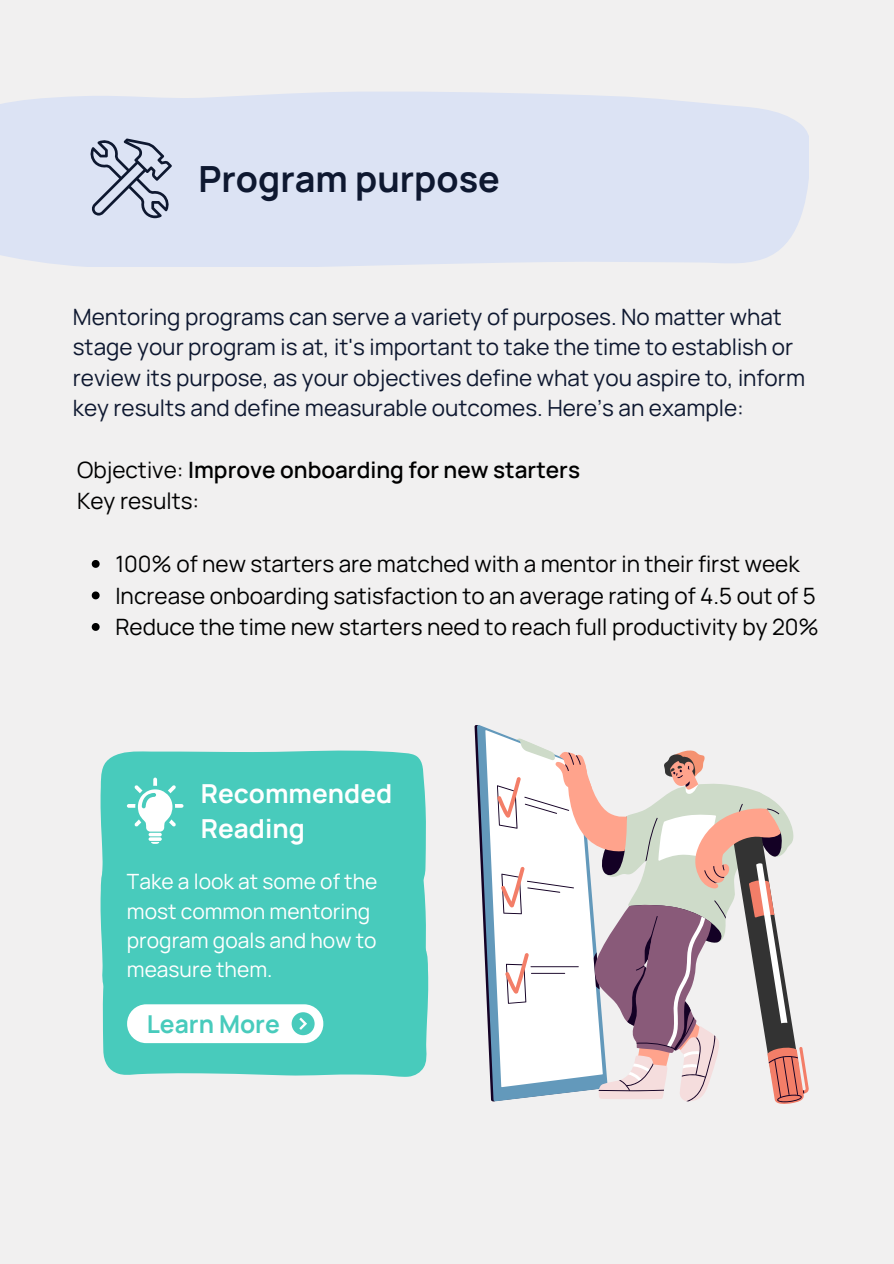
<style>
.page{position:relative;width:894px;height:1264px;background:#fff}
.page>*{position:absolute;margin:0;border:0;box-sizing:border-box;transform-origin:0 0}
.t1{font:700 36px "Manrope";color:#0e1830}
.t2{font:700 26.1px/35.7px "Manrope";color:#fff}
.t3{font:700 24.6px "Manrope";color:#48cbbc}
.t4{font:22.5px/30.3px "Manrope";color:#0e1830}
.t5{font:22.5px "Manrope";color:#000}
.t6{font:600 22.5px "Manrope";color:#000}
.t7{font:21px/29.2px "Manrope";color:#fff}
.s1{font-weight:400}
</style>
<div class="page">
<div style="left:0;top:0;width:893px;height:1263px;background:#f1f0f0"></div>
<div style="left:0;top:92px;width:807px;height:174px;background:#dce3f4"></div>
<div style="left:103px;top:950px;width:325px;height:126px;background:#48cbbc"></div>
<div style="left:100px;top:894px;width:326px;height:104px;background:#48cbbc"></div>
<div style="left:100px;top:750px;width:326px;height:144px;background:#48cbbc"></div>
<svg style="left:151px;top:841px;width:8px;height:2px"></svg>
<svg style="left:148px;top:837px;width:14px;height:4px"></svg>
<svg style="left:148px;top:832px;width:14px;height:4px"></svg>
<svg style="left:127px;top:777px;width:56px;height:54px"></svg>
<div style="left:127px;top:1004px;width:196px;height:39px;background:#fff;border-radius:19px"></div>
<div style="left:291px;top:1012px;width:23px;height:23px;background:#48cbbc;border-radius:50%"></div>
<svg style="left:299px;top:1017px;width:8px;height:12px"></svg>
<svg style="left:477px;top:725px;width:15px;height:237px"></svg>
<svg style="left:485px;top:730px;width:323px;height:374px"></svg>
<svg style="left:92px;top:560px;width:8px;height:8px"></svg>
<svg style="left:92px;top:591px;width:8px;height:8px"></svg>
<svg style="left:92px;top:623px;width:8px;height:8px"></svg>
<svg style="left:89px;top:138px;width:82px;height:80px;background:#aeb6c8"></svg>
<h3 class="t1" style="left:198px;top:153px;width:303px">Program purpose</h3>
<p class="t4" style="left:73px;top:301px;width:733px">Mentoring programs can serve a variety of purposes. No matter what stage your program is at, it's important to take the time to establish or review its purpose, as your objectives define what you aspire to, inform key results and define measurable outcomes. Here’s an example:</p>
<p class="t6" style="left:77px;top:454px;width:504px"><span class="s1">Objective:</span> Improve onboarding for new starters</p>
<p class="t5" style="left:77px;top:485px;width:124px">Key results:</p>
<p class="t5" style="left:115px;top:548px;width:685px">100% of new starters are matched with a mentor in their first week</p>
<p class="t5" style="left:115px;top:580px;width:701px">Increase onboarding satisfaction to an average rating of 4.5 out of 5</p>
<p class="t5" style="left:115px;top:611px;width:704px">Reduce the time new starters need to reach full productivity by 20%</p>
<p class="t2" style="left:201px;top:774px;width:193px">Recommended<br>Reading</p>
<p class="t7" style="left:127px;top:866px;width:252px">Take a look at some of the most common mentoring program goals and how to measure them.</p>
<h1 class="t3" style="left:147px;top:1006px;width:135px">Learn More</h1>
</div>
